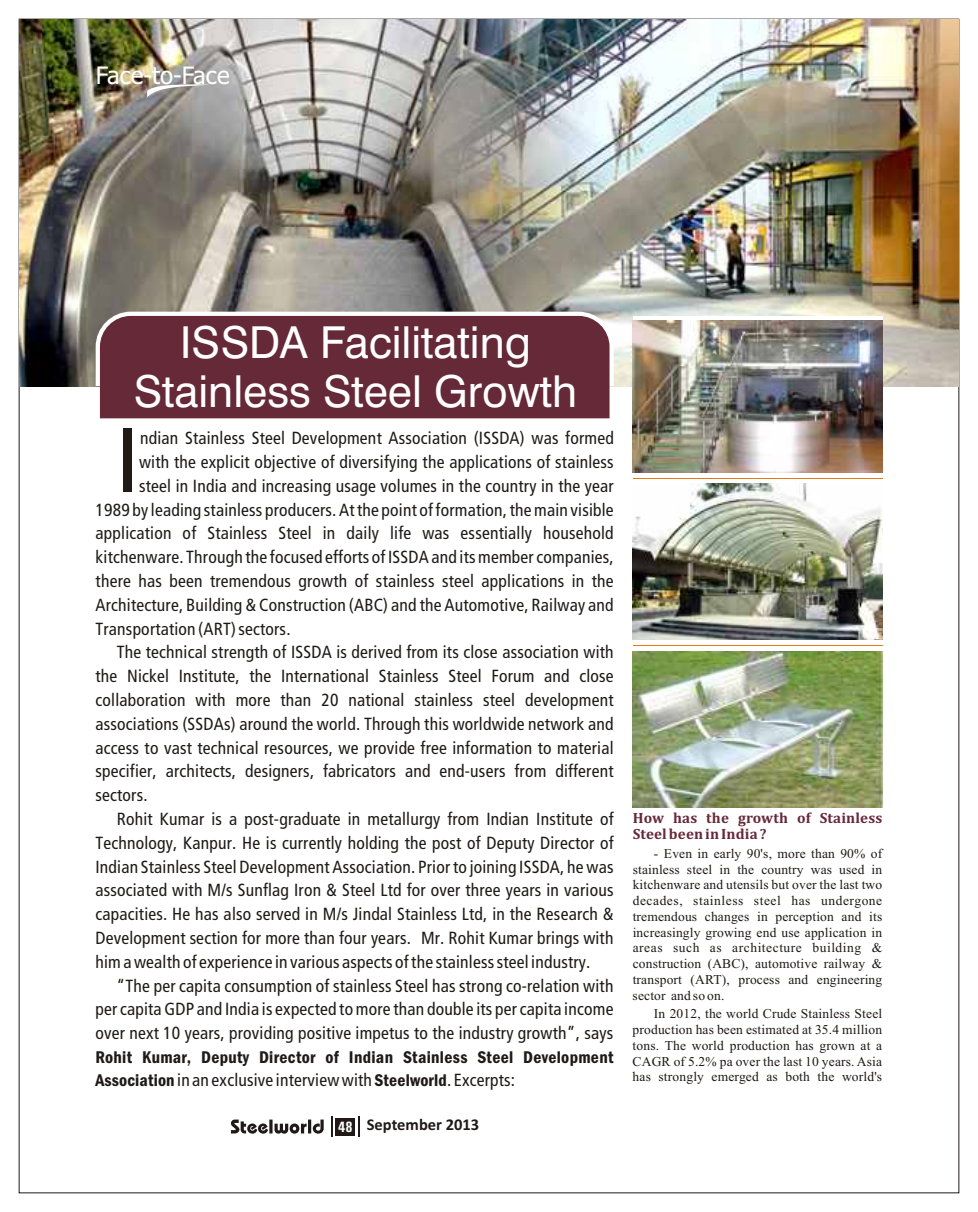
<style>
.page{position:relative;width:978px;height:1212px;background:#fff}
.page>*{position:absolute;margin:0;border:0;box-sizing:border-box;transform-origin:0 0}
.t1{font:91.5px "Frutiger Cn";color:#1f1a17}
.t2{font:43.95px/48.4px "Swiss 721 BT";color:#fff;text-align:center}
.t3{font:24px "Tahoma";color:#fff}
.t4{font:17.55px/23.9px "Frutiger Cn";letter-spacing:.01em;color:#1f1a17;text-align:justify}
.t5{font:600 condensed 17.55px "Franklin Gothic";letter-spacing:.02em;color:#1f1a17}
.t6{font:700 16.5px "Calibri";color:#1f1a17}
.t7{font:700 15px/15.8px "Cambria";letter-spacing:.01em;color:#662938}
.t8{font:13.5px/15.8px "Times New Roman";letter-spacing:.01em;color:#1f1a17;text-align:justify}
.s1{font-family:"Franklin Gothic";font-weight:600;font-stretch:condensed}
.s2{font-family:"Univers Condensed";font-size:15px;color:#fff}
</style>
<div class="page">
<svg style="left:231px;top:1119px;width:93px;height:14px"></svg>
<svg style="left:331px;top:1116px;width:1px;height:21px"></svg>
<div style="left:335px;top:1118px;width:20px;height:17px;background:#1f1a17"></div>
<hr style="left:358px;top:1116px;width:2px;height:21px;background:#1f1a17">
<img style="left:19px;top:19px;width:940px;height:367px">
<svg style="left:147px;top:83px;width:64px;height:14px"></svg>
<svg style="left:96px;top:312px;width:518px;height:74px"></svg>
<div style="left:100px;top:316px;width:510px;height:102px;background:#662938"></div>
<svg style="left:633px;top:316px;width:249px;height:157px"></svg>
<img style="left:633px;top:320px;width:249px;height:152px">
<img style="left:633px;top:484px;width:249px;height:156px">
<img style="left:633px;top:652px;width:249px;height:155px">
<hr style="left:633px;top:645px;width:249px;height:1px;background:#e87817">
<hr style="left:633px;top:478px;width:249px;height:1px;background:#e87817">
<h3 class="t3" style="left:96px;top:66px;width:135px">Face-to-Face</h3>
<h2 class="t2" style="left:134px;top:323px;width:445px">ISSDA Facilitating<br>Stainless Steel Growth</h2>
<p class="t4" style="left:139px;top:426px;width:476px">ndian Stainless Steel Development Association (ISSDA) was formed with the explicit objective of diversifying the applications of stainless</p>
<h1 class="t1" style="left:117px;top:407px;width:24px">I</h1>
<p class="t4" style="left:96px;top:474px;width:520px;text-indent:43px">steel in India and increasing usage volumes in the country in the year 1989 by leading stainless producers. At the point of formation, the main visible application of Stainless Steel in daily life was essentially household kitchenware. Through the focused efforts of ISSDA and its member companies, there has been tremendous growth of stainless steel applications in the Architecture, Building &amp; Construction (ABC) and the Automotive, Railway and Transportation (ART) sectors.</p>
<p class="t4" style="left:95px;top:640px;width:520px;text-indent:21px">The technical strength of ISSDA is derived from its close association with the Nickel Institute, the International Stainless Steel Forum and close collaboration with more than 20 national stainless steel development associations (SSDAs) around the world. Through this worldwide network and access to vast technical resources, we provide free information to material specifier, architects, designers, fabricators and end-users from different sectors.</p>
<p class="t4" style="left:95px;top:807px;width:520px;text-indent:21px">Rohit Kumar is a post-graduate in metallurgy from Indian Institute of Technology, Kanpur. He is currently holding the post of Deputy Director of Indian Stainless Steel Development Association. Prior to joining ISSDA, he was associated with M/s Sunflag Iron &amp; Steel Ltd for over three years in various capacities. He has also served in M/s Jindal Stainless Ltd, in the Research &amp; Development section for more than four years. Mr. Rohit Kumar brings with him a wealth of experience in various aspects of the stainless steel industry.</p>
<p class="t4" style="left:95px;top:974px;width:520px;text-indent:21px">“The per capita consumption of stainless Steel has strong co-relation with per capita GDP and India is expected to more than double its per capita income over next 10 years, providing positive impetus to the industry growth”, says</p>
<p class="t5" style="left:95px;top:1050px;width:520px">Rohit Kumar, Deputy Director of Indian Stainless Steel Development</p>
<p class="t4" style="left:95px;top:1068px;width:421px"><span class="s1">Association</span> in an exclusive interview with <span class="s1">Steelworld</span>. Excerpts:</p>
<p class="t6" style="left:338px;top:1118px;width:142px"><span class="s2">48</span> September 2013</p>
<p class="t7" style="left:633px;top:811px;width:251px">How has the growth of Stainless<br>Steel been in India ?</p>
<p class="t8" style="left:633px;top:847px;width:251px;text-indent:21px">- Even in early 90's, more than 90% of stainless steel in the country was used in kitchenware and utensils but over the last two decades, stainless steel has undergone tremendous changes in perception and its increasingly growing end use application in areas such as architecture building &amp; construction (ABC), automotive railway &amp; transport (ART), process and engineering sector and so on.</p>
<p class="t8" style="left:633px;top:1007px;width:251px;text-indent:21px">In 2012, the world Crude Stainless Steel production has been estimated at 35.4 million tons. The world production has grown at a CAGR of 5.2% pa over the last 10 years. Asia has strongly emerged as both the world's</p>
</div>
